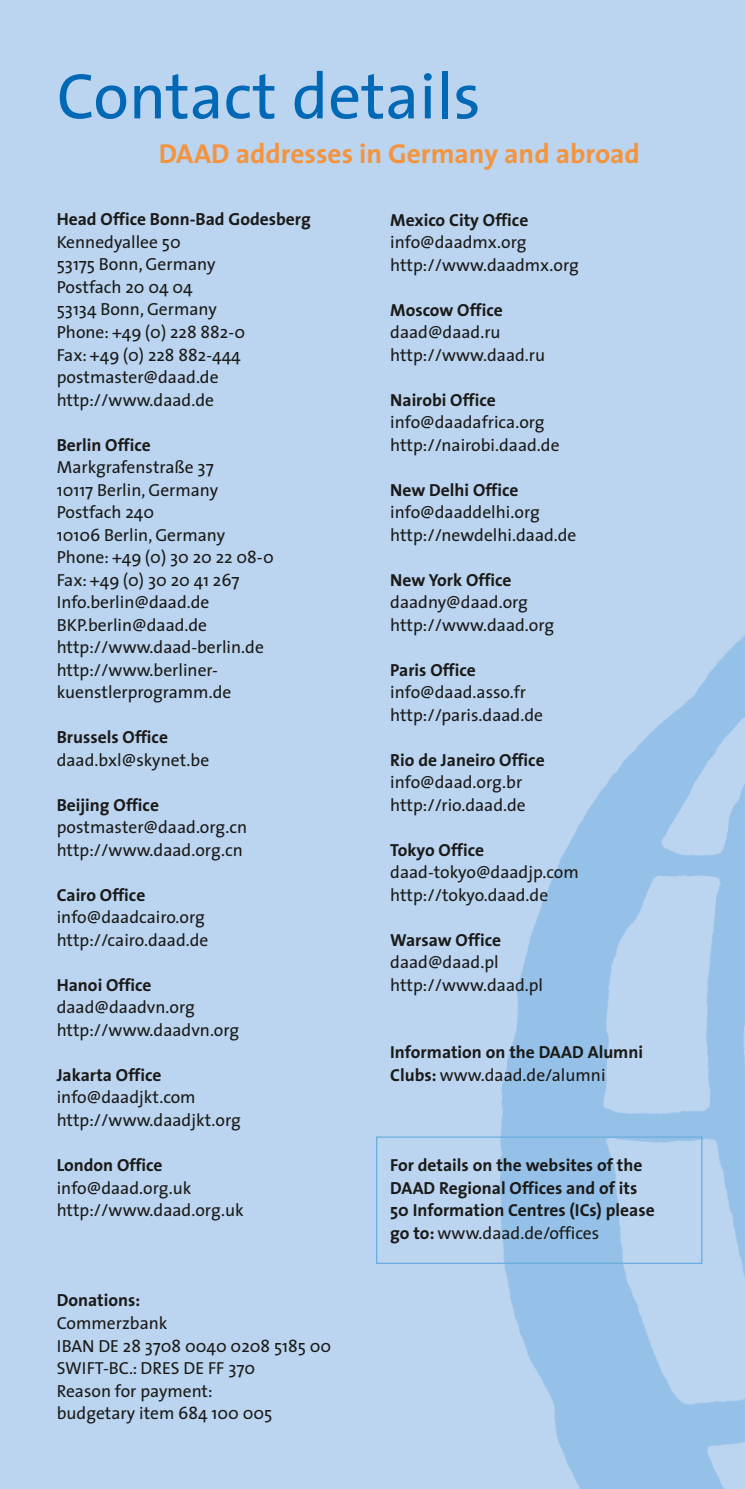
<style>
.page{position:relative;width:745px;height:1489px;background:#fff}
.page>*{position:absolute;margin:0;border:0;box-sizing:border-box;transform-origin:0 0}
.t1{font:65px "The Sans";color:#0068b4}
.t2{font:700 27.5px "The Sans";color:#f3943e}
.t3{font:17.5px/22.5px "The Sans";color:#1a1a18}
.t4{font:700 17.5px/22.5px "The Sans";color:#1a1a18}
.s1{font-weight:400}
</style>
<div class="page">
<img style="left:744px;top:425px;width:1px;height:1063px">
<div style="left:0;top:0;width:744px;height:1488px;background:#bbd4f0"></div>
<img style="left:390px;top:636px;width:354px;height:852px">
<div style="left:376px;top:1136px;width:326px;height:127px;border:1px solid #69acdf"></div>
<h1 class="t1" style="left:57px;top:42px;width:425px">Contact details</h1>
<h2 class="t2" style="left:57px;top:131px;width:8px">D</h2>
<h2 class="t2" style="left:176px;top:131px;width:465px">AAD addresses in Germany and abroad</h2>
<p class="t4" style="left:57px;top:208px;width:255px">Head Office Bonn-Bad Godesberg</p>
<p class="t3" style="left:57px;top:230px;width:190px">Kennedyallee 50<br>53175 Bonn, Germany<br>Postfach 20 04 04<br>53134 Bonn, Germany<br>Phone: +49 (0) 228 882-0<br>Fax: +49 (0) 228 882-444 postmaster@daad.de http://www.daad.de</p>
<p class="t4" style="left:57px;top:433px;width:95px">Berlin Office</p>
<p class="t3" style="left:57px;top:455px;width:218px">Markgrafenstraße 37<br>10117 Berlin, Germany<br>Postfach 240<br>10106 Berlin, Germany<br>Phone: +49 (0) 30 20 22 08-0<br>Fax: +49 (0) 30 20 41 267<br>Info.berlin@daad.de<br>BKP.berlin@daad.de http://www.daad-berlin.de http://www.berliner&shy;kuenstlerprogramm.de</p>
<p class="t4" style="left:57px;top:725px;width:113px">Brussels Office</p>
<p class="t3" style="left:57px;top:748px;width:154px">daad.bxl@skynet.be</p>
<p class="t4" style="left:57px;top:793px;width:104px">Beijing Office</p>
<p class="t3" style="left:57px;top:815px;width:192px">postmaster@daad.org.cn http://www.daad.org.cn</p>
<p class="t4" style="left:57px;top:883px;width:90px">Cairo Office</p>
<p class="t3" style="left:57px;top:905px;width:153px">info@daadcairo.org http://cairo.daad.de</p>
<p class="t4" style="left:57px;top:973px;width:96px">Hanoi Office</p>
<p class="t3" style="left:57px;top:995px;width:184px">daad@daadvn.org http://www.daadvn.org</p>
<p class="t4" style="left:57px;top:1063px;width:106px">Jakarta Office</p>
<p class="t3" style="left:57px;top:1085px;width:185px">info@daadjkt.com http://www.daadjkt.org</p>
<p class="t4" style="left:57px;top:1153px;width:107px">London Office</p>
<p class="t3" style="left:57px;top:1175px;width:188px">info@daad.org.uk http://www.daad.org.uk</p>
<p class="t4" style="left:57px;top:1288px;width:85px">Donations:</p>
<p class="t3" style="left:57px;top:1311px;width:276px">Commerzbank<br>IBAN DE 28 3708 0040 0208 5185 00<br>SWIFT-BC.: DRES DE FF 370<br>Reason for payment:<br>budgetary item 684 100 005</p>
<p class="t4" style="left:390px;top:208px;width:139px">Mexico C ity Office</p>
<p class="t3" style="left:390px;top:230px;width:190px">info@daadmx.org http://www.daadmx.org</p>
<p class="t4" style="left:390px;top:298px;width:114px">Moscow Office</p>
<p class="t3" style="left:390px;top:320px;width:156px">daad@daad.ru http://www.daad.ru</p>
<p class="t4" style="left:390px;top:388px;width:107px">Nairobi Office</p>
<p class="t3" style="left:390px;top:410px;width:171px">info@daadafrica.org http://nairobi.daad.de</p>
<p class="t4" style="left:390px;top:478px;width:130px">New Delhi Office</p>
<p class="t3" style="left:390px;top:500px;width:188px">info@daaddelhi.org http://newdelhi.daad.de</p>
<p class="t4" style="left:390px;top:568px;width:123px">New York Office</p>
<p class="t3" style="left:390px;top:590px;width:165px">daadny@daad.org http://www.daad.org</p>
<p class="t4" style="left:390px;top:658px;width:87px">Paris Office</p>
<p class="t3" style="left:390px;top:680px;width:154px">info@daad.asso.fr http://paris.daad.de</p>
<p class="t4" style="left:390px;top:748px;width:156px">Rio de Janeiro Office</p>
<p class="t3" style="left:390px;top:770px;width:137px">info@daad.org.br http://rio.daad.de</p>
<p class="t4" style="left:390px;top:838px;width:95px">Tokyo Office</p>
<p class="t3" style="left:390px;top:860px;width:190px">daad-tokyo@daadjp.com http://tokyo.daad.de</p>
<p class="t4" style="left:390px;top:928px;width:112px">Warsaw Office</p>
<p class="t3" style="left:390px;top:950px;width:154px">daad@daad.pl http://www.daad.pl</p>
<p class="t4" style="left:390px;top:1040px;width:254px">Information on the DAAD Alumni<br>Clubs: <span class="s1">www.daad.de/alumni</span></p>
<p class="t4" style="left:390px;top:1153px;width:266px">For details on the websites of the<br>DAADRegional Offices and of its<br>50 I nformation Centres (ICs) please go to: <span class="s1">www.daad.de/offices</span></p>
</div>
